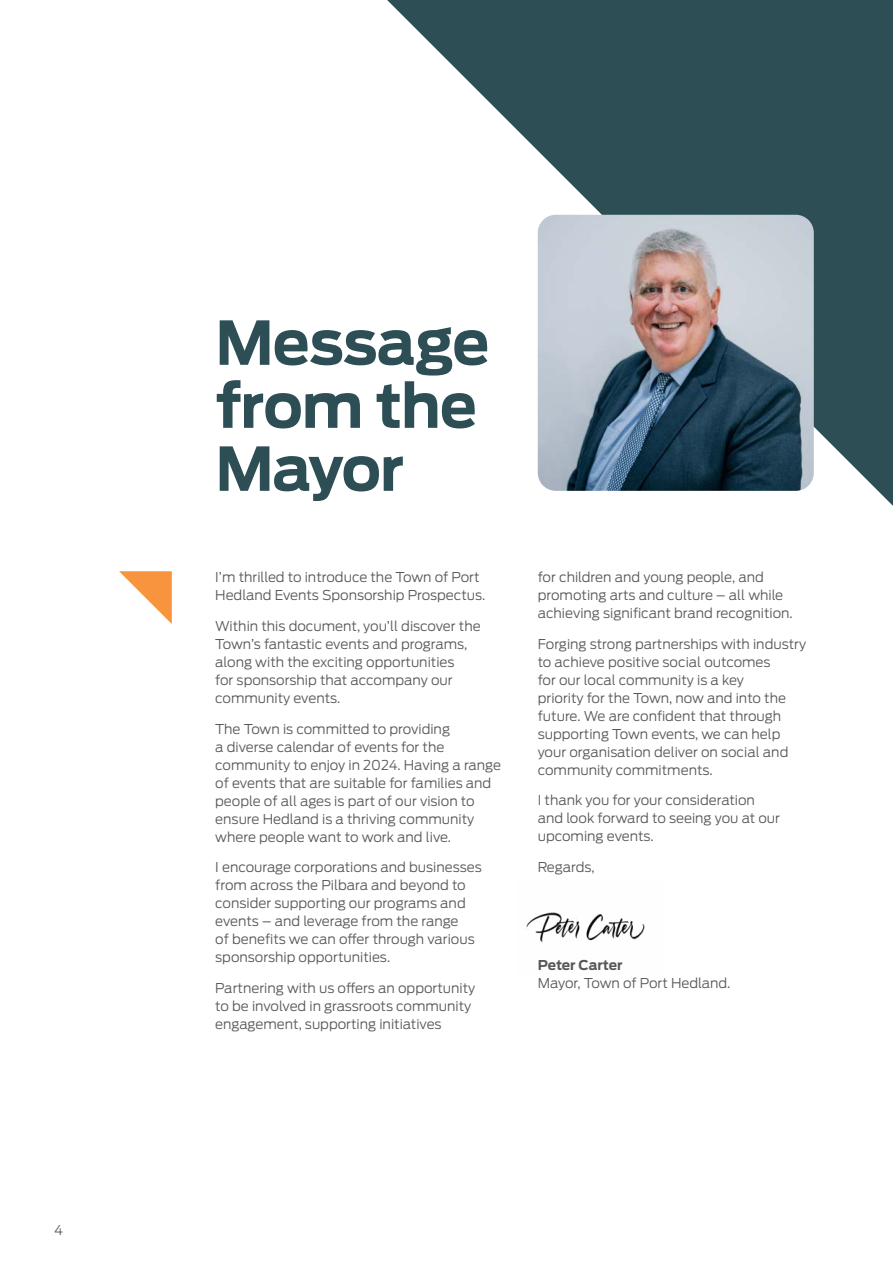
<style>
.page{position:relative;width:893px;height:1263px;background:#fff}
.page>*{position:absolute;margin:0;border:0;box-sizing:border-box;transform-origin:0 0}
.t1{font:700 60px/63px "Antenna";letter-spacing:-.02em;color:#2c4e54}
.t2{font:300 13.5px/18px "Antenna";color:#58595b}
.t3{font:700 13.5px "Antenna";letter-spacing:-.01em;color:#58595b}
</style>
<div class="page">
<svg style="left:387px;top:0;width:506px;height:506px;fill:#2c4e54"></svg>
<img style="left:538px;top:215px;width:276px;height:276px">
<svg style="left:119px;top:571px;width:53px;height:53px"></svg>
<img style="left:526px;top:912px;width:119px;height:30px">
<p class="t2" style="left:54px;top:1221px;width:11px">4</p>
<h1 class="t1" style="left:215px;top:312px;width:276px">Message from the<br>Mayor</h1>
<p class="t2" style="left:215px;top:568px;width:272px">I’m thrilled to introduce the Town of Port<br>Hedland Events Sponsorship Prospectus.</p>
<p class="t2" style="left:215px;top:617px;width:267px">Within this document, you’ll discover the Town’s fantastic events and programs, along with the exciting opportunities<br>for sponsorship that accompany our community events.</p>
<p class="t2" style="left:215px;top:720px;width:287px">The Town is committed to providing<br>a diverse calendar of events for the community to enjoy in 2024. Having a range of events that are suitable for families and people of all ages is part of our vision to ensure Hedland is a thriving community where people want to work and live.</p>
<p class="t2" style="left:215px;top:858px;width:268px">I encourage corporations and businesses from across the Pilbara and beyond to consider supporting our programs and events – and leverage from the range<br>of benefits we can offer through various sponsorship opportunities.</p>
<p class="t2" style="left:215px;top:979px;width:262px">Partnering with us offers an opportunity to be involved in grassroots community engagement, supporting initiatives</p>
<p class="t2" style="left:538px;top:568px;width:257px">for children and young people, and promoting arts and culture – all while achieving significant brand recognition.</p>
<p class="t2" style="left:538px;top:635px;width:270px">Forging strong partnerships with industry to achieve positive social outcomes<br>for our local community is a key<br>priority for the Town, now and into the future. We are confident that through supporting Town events, we can help your organisation deliver on social and community commitments.</p>
<p class="t2" style="left:538px;top:791px;width:244px">I thank you for your consideration and look forward to seeing you at our upcoming events.</p>
<p class="t2" style="left:538px;top:858px;width:58px">Regards,</p>
<p class="t3" style="left:538px;top:957px;width:86px">Peter Carter</p>
<p class="t2" style="left:538px;top:974px;width:194px">Mayor, Town of Port Hedland.</p>
</div>
